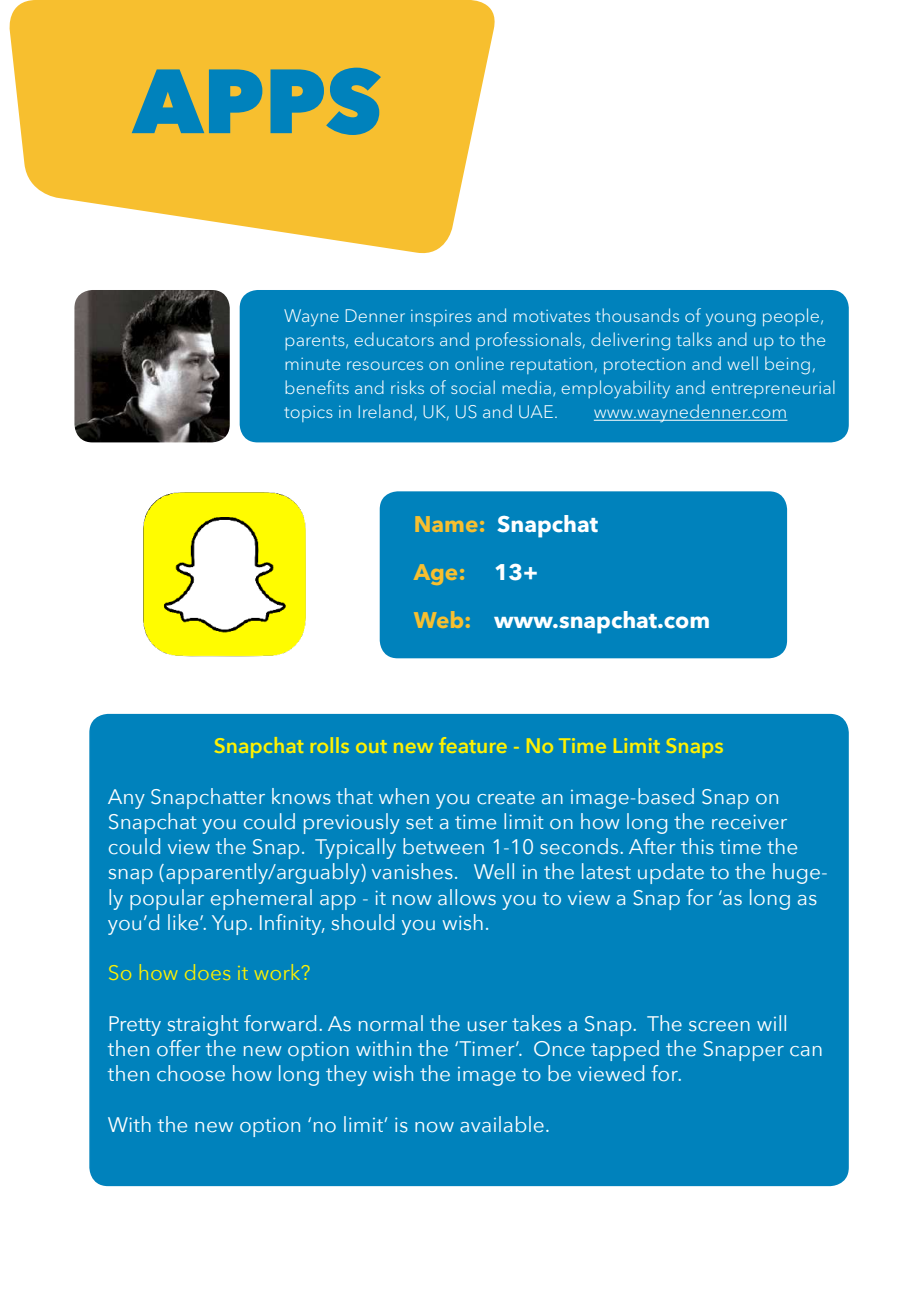
<style>
.page{position:relative;width:919px;height:1289px;background:#fff}
.page>*{position:absolute;margin:0;border:0;box-sizing:border-box;transform-origin:0 0}
.t1{font:800 90px "Avenir Next LT Pro";color:#0082bc}
.t2{font:700 22.5px/48px "Avenir Next LT Pro";color:#fff}
.t3{font:700 22.5px/48px "Avenir Next LT Pro";color:#f7bf2f}
.t4{font:21px/25.2px "Avenir Next";color:#fff}
.t5{font:600 21px "Avenir Next";color:#fff101}
.t6{font:21px "Avenir Next";color:#fff101}
.t7{font:300 18px/24px "Avenir Next LT Pro";color:#fff}
.s1{color:#fff}
.s2{color:#f7bf2f}
</style>
<div class="page">
<svg style="left:9px;top:0;width:486px;height:254px;fill:#f7bf2f"></svg>
<div style="left:379px;top:491px;width:408px;height:167px;background:#0082bc;border-radius:18px"></div>
<div style="left:90px;top:714px;width:758px;height:471px;background:#0082bc;border-radius:18px"></div>
<div style="left:240px;top:290px;width:608px;height:152px;background:#0082bc;border-radius:18px"></div>
<hr style="left:593px;top:420px;width:194px;height:1px;background:#fff">
<img style="left:74px;top:290px;width:156px;height:152px">
<img style="left:143px;top:492px;width:163px;height:165px">
<h1 class="t1" style="left:133px;top:46px;width:250px">APPS</h1>
<p class="t7" style="left:284px;top:304px;width:553px">Wayne Denner inspires and motivates thousands of young people, parents, educators and professionals, delivering talks and up to the minute resources on online reputation, protection and well being, benefits and risks of social media, employability and entrepreneurial topics in Ireland, UK, US and UAE.</p>
<p class="t7" style="left:593px;top:400px;width:195px">www.waynedenner.com</p>
<p class="t3" style="left:414px;top:499px;width:186px">Name: <span class="s1">Snapchat<br></span>Age:</p>
<p class="t2" style="left:414px;top:547px;width:298px;text-indent:80px">13+<br><span class="s2">Web:</span> www.snapchat.com</p>
<p class="t5" style="left:214px;top:728px;width:511px">Snapchat rolls out new feature - No Time Limit Snaps</p>
<p class="t4" style="left:108px;top:783px;width:721px">Any Snapchatter knows that when you create an image-based Snap on Snapchat you could previously set a time limit on how long the receiver could view the Snap. Typically between 1-10 seconds. After this time the snap (apparently/arguably) vanishes. Well in the latest update to the huge&shy;ly popular ephemeral app - it now allows you to view a Snap for ‘as long as you’d like’. Yup. Infinity, should you wish.</p>
<p class="t6" style="left:108px;top:955px;width:204px">So how does it work?</p>
<p class="t4" style="left:108px;top:1009px;width:716px">Pretty straight forward. As normal the user takes a Snap. The screen will then offer the new option within the ‘Timer’. Once tapped the Snapper can then choose how long they wish the image to be viewed for.</p>
<p class="t4" style="left:108px;top:1110px;width:444px">With the new option ‘no limit’ is now available.</p>
</div>
